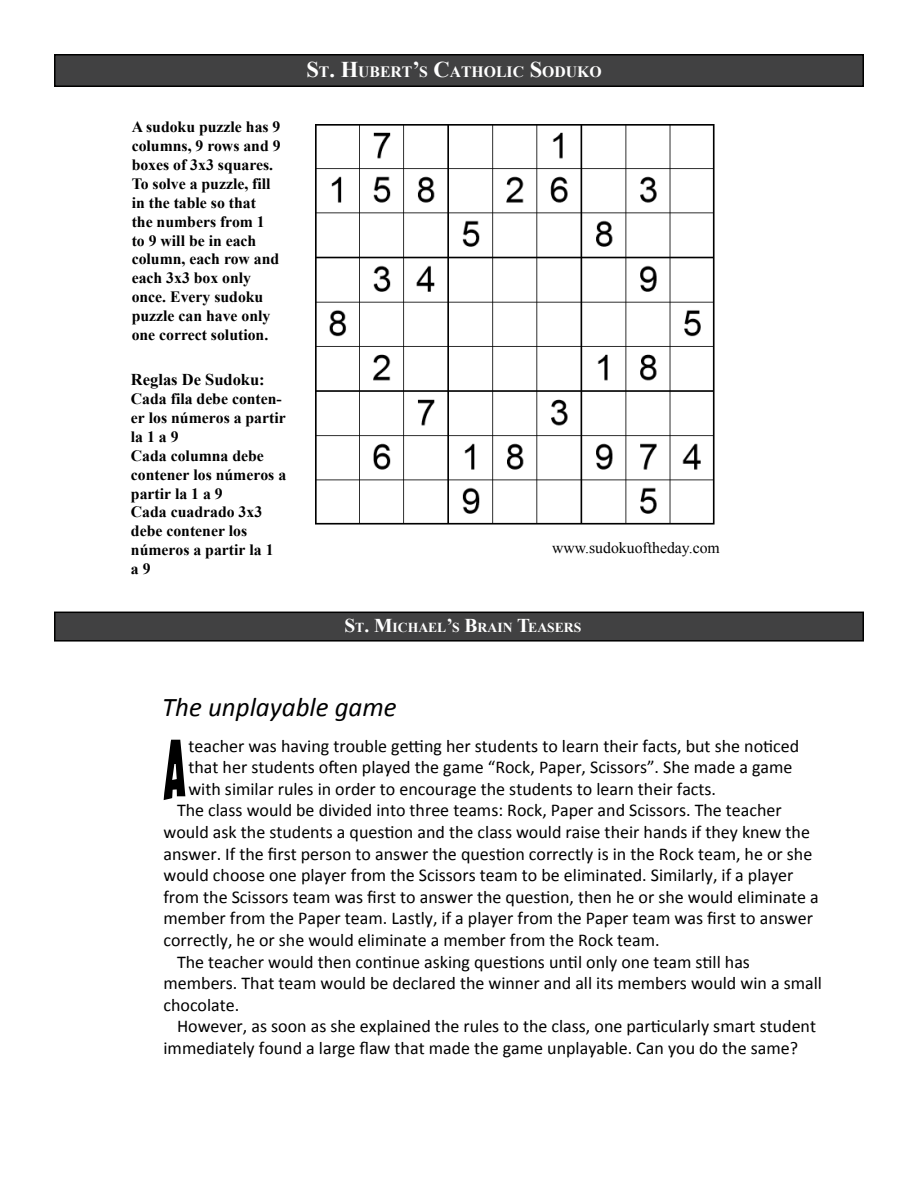
<style>
.page{position:relative;width:918px;height:1188px;background:#fff}
.page>*{position:absolute;margin:0;border:0;box-sizing:border-box;transform-origin:0 0}
.t1{font:81px "DANCING JUNGLE";color:#000}
.t2{font:italic 27px "Calibri";color:#000}
.t3{font:18px "Calibri";color:#000}
.t4{font:700 16.5px "Times New Roman";color:#000}
.t5{font:700 15.75px/18.9px "Times New Roman";color:#000}
.t6{font:700 15.75px "Times New Roman";color:#fff}
.t7{font:15.75px "Times New Roman";color:#000}
.t8{font:700 13.65px "Times New Roman";color:#fff}
.s1{font-size:22.5px}
.s2{font-size:19.5px}
</style>
<div class="page">
<div style="left:55px;top:55px;width:808px;height:31px;background:#414142"></div>
<div style="left:54px;top:54px;width:810px;height:33px;border:2px solid #000"></div>
<div style="left:55px;top:612px;width:808px;height:29px;background:#414142"></div>
<div style="left:54px;top:612px;width:810px;height:30px;border:2px solid #000"></div>
<img style="left:315px;top:124px;width:400px;height:401px">
<p class="t5" style="left:132px;top:117px;width:150px">A sudoku puzzle has 9 columns, 9 rows and 9 boxes of 3x3 squares.<br>To solve a puzzle, fill in the table so that the numbers from 1 to 9 will be in each column, each row and each 3x3 box only once. Every sudoku puzzle can have only one correct solution.</p>
<p class="t4" style="left:131px;top:368px;width:135px">Reglas De Sudoku:</p>
<p class="t5" style="left:131px;top:389px;width:157px">Cada fila debe conten&shy;er los números a partir la 1 a 9<br>Cada columna debe contener los números a partir la 1 a 9<br>Cada cuadrado 3x3 debe contener los números a partir la 1<br>a 9</p>
<p class="t6" style="left:306px;top:61px;width:297px"><span class="s1">S</span>t<span class="s1">. H</span>ubert<span class="s1">’</span>s <span class="s1">C</span>atholic <span class="s1">S</span>oduko</p>
<p class="t7" style="left:552px;top:537px;width:169px">www.sudokuoftheday.com</p>
<p class="t8" style="left:344px;top:618px;width:237px"><span class="s2">S</span>t<span class="s2">. M</span>ichael<span class="s2">’</span>s <span class="s2">B</span>rain <span class="s2">T</span>easers</p>
<h2 class="t2" style="left:162px;top:689px;width:236px">The unplayable game</h2>
<h1 class="t1" style="left:164px;top:723px;width:26px">A</h1>
<p class="t3" style="left:188px;top:734px;width:612px">teacher was having trouble getting her students to learn their facts, but she noticed</p>
<p class="t3" style="left:188px;top:756px;width:606px">that her students often played the game “Rock, Paper, Scissors”. She made a game</p>
<p class="t3" style="left:188px;top:777px;width:529px">with similar rules in order to encourage the students to learn their facts.</p>
<p class="t3" style="left:177px;top:799px;width:606px">The class would be divided into three teams: Rock, Paper and Scissors. The teacher</p>
<p class="t3" style="left:164px;top:821px;width:648px">would ask the students a question and the class would raise their hands if they knew the</p>
<p class="t3" style="left:164px;top:842px;width:650px">answer. If the first person to answer the question correctly is in the Rock team, he or she</p>
<p class="t3" style="left:164px;top:864px;width:632px">would choose one player from the Scissors team to be eliminated. Similarly, if a player</p>
<p class="t3" style="left:164px;top:885px;width:657px">from the Scissors team was first to answer the question, then he or she would eliminate a</p>
<p class="t3" style="left:164px;top:907px;width:651px">member from the Paper team. Lastly, if a player from the Paper team was first to answer</p>
<p class="t3" style="left:164px;top:929px;width:498px">correctly, he or she would eliminate a member from the Rock team.</p>
<p class="t3" style="left:177px;top:950px;width:575px">The teacher would then continue asking questions until only one team still has</p>
<p class="t3" style="left:164px;top:972px;width:660px">members. That team would be declared the winner and all its members would win a small</p>
<p class="t3" style="left:164px;top:993px;width:77px">chocolate.</p>
<p class="t3" style="left:177px;top:1015px;width:641px">However, as soon as she explained the rules to the class, one particularly smart student</p>
<p class="t3" style="left:164px;top:1037px;width:636px">immediately found a large flaw that made the game unplayable. Can you do the same?</p>
</div>
